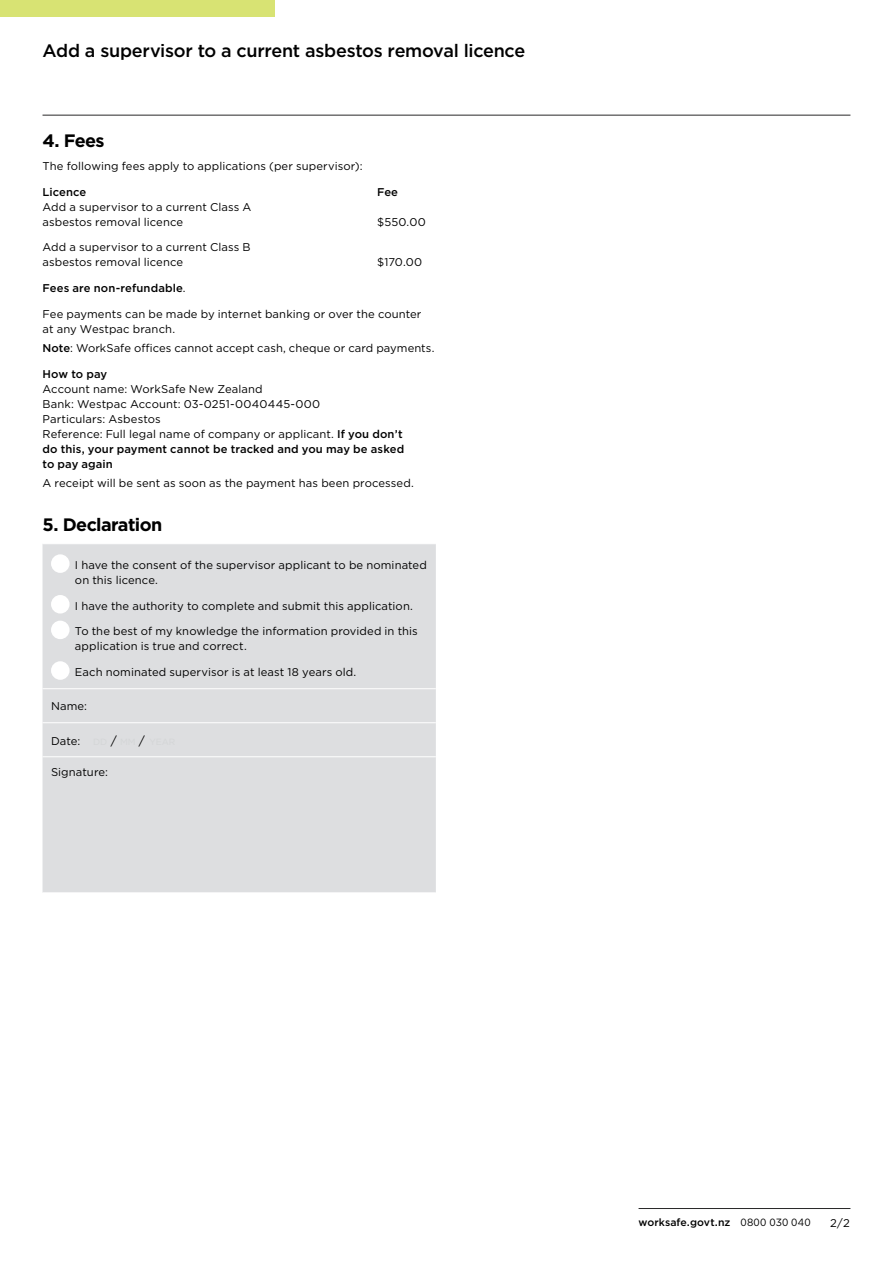
<style>
.page{position:relative;width:893px;height:1263px;background:#fff}
.page>*{position:absolute;margin:0;border:0;box-sizing:border-box;transform-origin:0 0}
.t1{font:500 18px "Gotham";letter-spacing:-.015em;color:#000}
.t2{font:700 18px "Gotham";letter-spacing:-.035em;color:#000}
.t3{font:11.25px/15px "Gotham";letter-spacing:.01em;color:#000}
.t4{font:500 11.25px "Gotham";letter-spacing:.01em;color:#000}
.t5{font:500 10.5px "Gotham";letter-spacing:.005em;color:#000}
.s1{font-weight:400}
.s2{font-weight:500}
</style>
<div class="page">
<hr style="left:639px;top:1208px;width:211px;height:1px;background:#292829">
<div style="left:0;top:0;width:274px;height:17px;background:#d8e373"></div>
<div style="left:43px;top:544px;width:393px;height:348px;background:#dddee0"></div>
<hr style="left:43px;top:688px;width:393px;height:1px;background:#fff">
<hr style="left:43px;top:722px;width:393px;height:1px;background:#fff">
<hr style="left:43px;top:756px;width:393px;height:1px;background:#fff">
<div style="left:51px;top:554px;width:19px;height:19px;background:#fff;border-radius:50%"></div>
<div style="left:51px;top:595px;width:19px;height:18px;background:#fff;border-radius:50%"></div>
<div style="left:51px;top:621px;width:19px;height:18px;background:#fff;border-radius:50%"></div>
<div style="left:51px;top:661px;width:19px;height:19px;background:#fff;border-radius:50%"></div>
<hr style="left:43px;top:115px;width:807px;height:1px;background:#292829">
<h1 class="t1" style="left:43px;top:39px;width:484px">Add a supervisor to a current asbestos removal licence</h1>
<h1 class="t2" style="left:43px;top:128px;width:64px">4. Fees</h1>
<p class="t3" style="left:43px;top:158px;width:322px">The following fees apply to applications (per supervisor):</p>
<p class="t4" style="left:43px;top:184px;width:45px">Licence</p>
<p class="t4" style="left:377px;top:184px;width:23px">Fee</p>
<p class="t3" style="left:43px;top:199px;width:210px">Add a supervisor to a current Class A asbestos removal licence</p>
<p class="t3" style="left:377px;top:214px;width:50px">$550.00</p>
<p class="t3" style="left:43px;top:240px;width:210px">Add a supervisor to a current Class B asbestos removal licence</p>
<p class="t3" style="left:377px;top:255px;width:47px">$170.00</p>
<p class="t4" style="left:43px;top:281px;width:145px">Fees are non-refundable<span class="s1">.</span></p>
<p class="t3" style="left:43px;top:306px;width:380px">Fee payments can be made by internet banking or over the counter at any Westpac branch.</p>
<p class="t3" style="left:43px;top:340px;width:393px"><span class="s2">Note</span>: WorkSafe offices cannot accept cash, cheque or card payments.</p>
<p class="t4" style="left:43px;top:366px;width:66px">How to pay</p>
<p class="t3" style="left:43px;top:381px;width:363px">Account name: WorkSafe New Zealand<br>Bank: Westpac Account: 03-0251-0040445-000<br>Particulars: Asbestos<br>Reference: Full legal name of company or applicant. <span class="s2">If you don’t do this, your payment cannot be tracked and you may be asked to pay again</span></p>
<p class="t3" style="left:43px;top:475px;width:373px">A receipt will be sent as soon as the payment has been processed.</p>
<h1 class="t2" style="left:43px;top:513px;width:121px">5. Declaration</h1>
<p class="t3" style="left:75px;top:557px;width:353px">I have the consent of the supervisor applicant to be nominated on this licence.</p>
<p class="t3" style="left:75px;top:598px;width:339px">I have the authority to complete and submit this application.</p>
<p class="t3" style="left:75px;top:624px;width:344px">To the best of my knowledge the information provided in this application is true and correct.</p>
<p class="t3" style="left:75px;top:664px;width:283px">Each nominated supervisor is at least 18 years old.</p>
<p class="t3" style="left:51px;top:698px;width:38px">Name:</p>
<p class="t3" style="left:51px;top:733px;width:31px">Date:</p>
<p class="t3" style="left:51px;top:765px;width:59px">Signature:</p>
<p class="t5" style="left:639px;top:1215px;width:174px">worksafe.govt.nz <span class="s1">0800 030 040</span></p>
<p class="t3" style="left:830px;top:1215px;width:21px">2/2</p>
</div>
